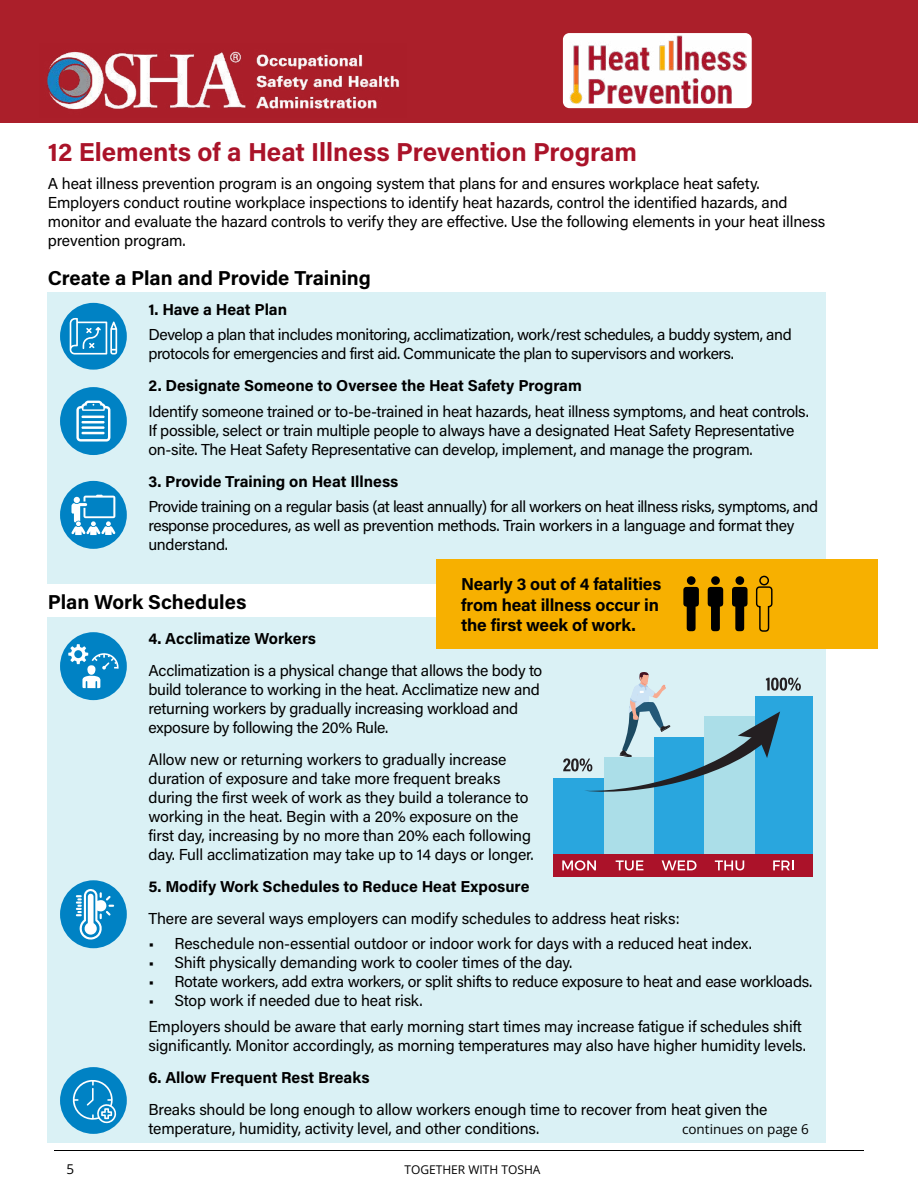
<style>
.page{position:relative;width:918px;height:1188px;background:#fff}
.page>*{position:absolute;margin:0;border:0;box-sizing:border-box;transform-origin:0 0}
.t1{font:700 25.95px "Acumin Pro";color:#aa1329}
.t2{font:700 20.1px "Acumin Pro";color:#000}
.t3{font:700 17.25px/20.7px "Acumin Pro";letter-spacing:-.01em;color:#000}
.t4{font:15.9px/19px "Acumin Pro";letter-spacing:-.015em;color:#000}
.t5{font:700 15.9px "Acumin Pro";color:#000}
.t6{font:13.5px "Open Sans";color:#000}
.t7{font:12px "Open Sans";color:#000}
</style>
<div class="page">
<div style="left:0;top:0;width:918px;height:122px;background:#ab1f2a"></div>
<div style="left:48px;top:618px;width:778px;height:525px;background:#daf1f5"></div>
<div style="left:60px;top:880px;width:67px;height:68px;background:#0082c4;border-radius:50%"></div>
<svg style="left:76px;top:889px;width:38px;height:51px"></svg>
<div style="left:60px;top:632px;width:67px;height:68px;background:#0082c4;border-radius:50%"></div>
<svg style="left:68px;top:644px;width:51px;height:44px"></svg>
<div style="left:60px;top:1067px;width:67px;height:67px;background:#0082c4;border-radius:50%"></div>
<svg style="left:72px;top:1080px;width:45px;height:44px"></svg>
<div style="left:554px;top:778px;width:50px;height:83px;background:#29a6de"></div>
<div style="left:604px;top:757px;width:50px;height:104px;background:#abdee8"></div>
<div style="left:654px;top:737px;width:51px;height:124px;background:#29a6de"></div>
<div style="left:705px;top:717px;width:50px;height:144px;background:#abdee8"></div>
<div style="left:755px;top:696px;width:58px;height:165px;background:#29a6de"></div>
<div style="left:554px;top:854px;width:259px;height:23px;background:#ab1229"></div>
<svg style="left:562px;top:860px;width:34px;height:10px"></svg>
<svg style="left:616px;top:860px;width:27px;height:10px"></svg>
<svg style="left:662px;top:860px;width:35px;height:10px"></svg>
<svg style="left:715px;top:860px;width:29px;height:10px"></svg>
<svg style="left:773px;top:860px;width:21px;height:10px"></svg>
<svg style="left:563px;top:672px;width:238px;height:120px"></svg>
<div style="left:48px;top:292px;width:778px;height:292px;background:#daf1f5"></div>
<div style="left:60px;top:303px;width:67px;height:67px;background:#0082c4;border-radius:50%"></div>
<svg style="left:70px;top:318px;width:47px;height:37px"></svg>
<div style="left:60px;top:481px;width:67px;height:68px;background:#0082c4;border-radius:50%"></div>
<svg style="left:71px;top:495px;width:44px;height:40px"></svg>
<div style="left:60px;top:387px;width:67px;height:68px;background:#0082c4;border-radius:50%"></div>
<svg style="left:76px;top:401px;width:34px;height:41px"></svg>
<hr style="left:81px;top:416px;width:24px;height:2px;background:#fff">
<hr style="left:81px;top:421px;width:24px;height:2px;background:#fff">
<hr style="left:81px;top:426px;width:24px;height:3px;background:#fff">
<hr style="left:81px;top:432px;width:24px;height:2px;background:#fff">
<div style="left:436px;top:559px;width:442px;height:90px;background:#f7b000"></div>
<svg style="left:683px;top:587px;width:16px;height:44px"></svg>
<svg style="left:732px;top:587px;width:16px;height:44px"></svg>
<svg style="left:708px;top:587px;width:15px;height:44px"></svg>
<svg style="left:755px;top:586px;width:18px;height:46px"></svg>
<div style="left:687px;top:576px;width:9px;height:9px;background:#000;border-radius:50%"></div>
<div style="left:711px;top:576px;width:9px;height:9px;background:#000;border-radius:50%"></div>
<div style="left:735px;top:576px;width:9px;height:9px;background:#000;border-radius:50%"></div>
<div style="left:759px;top:576px;width:10px;height:9px;border:1px solid #000;border-radius:50%"></div>
<img style="left:47px;top:51px;width:353px;height:59px">
<div style="left:563px;top:33px;width:189px;height:75px;background:#fff;border-radius:6px"></div>
<img style="left:569px;top:36px;width:177px;height:68px">
<hr style="left:54px;top:1150px;width:810px;height:1px;background:#000">
<h1 class="t1" style="left:48px;top:133px;width:591px">12 Elements of a Heat Illness Prevention Program</h1>
<p class="t4" style="left:48px;top:173px;width:779px">A heat illness prevention program is an ongoing system that plans for and ensures workplace heat safety.<br>Employers conduct routine workplace inspections to identify heat hazards, control the identified hazards, and monitor and evaluate the hazard controls to verify they are effective. Use the following elements in your heat illness prevention program.</p>
<p class="t2" style="left:48px;top:264px;width:325px">Create a Plan and Provide Training</p>
<p class="t5" style="left:148px;top:298px;width:140px">1. Have a Heat Plan</p>
<p class="t4" style="left:148px;top:324px;width:645px">Develop a plan that includes monitoring, acclimatization, work/rest schedules, a buddy system, and protocols for emergencies and first aid. Communicate the plan to supervisors and workers.</p>
<p class="t5" style="left:148px;top:374px;width:435px">2. Designate Someone to Oversee the Heat Safety Program</p>
<p class="t4" style="left:148px;top:401px;width:662px">Identify someone trained or to-be-trained in heat hazards, heat illness symptoms, and heat controls.<br>If possible, select or train multiple people to always have a designated Heat Safety Representative on-site. The Heat Safety Representative can develop, implement, and manage the program.</p>
<p class="t5" style="left:148px;top:470px;width:251px">3. Provide Training on Heat Illness</p>
<p class="t4" style="left:148px;top:496px;width:671px">Provide training on a regular basis (at least annually) for all workers on heat illness risks, symptoms, and response procedures, as well as prevention methods. Train workers in a language and format they understand.</p>
<p class="t3" style="left:461px;top:573px;width:202px">Nearly 3 out of 4 fatalities from heat illness occur in the first week of work.</p>
<p class="t2" style="left:48px;top:588px;width:200px">Plan Work Schedules</p>
<p class="t5" style="left:148px;top:627px;width:169px">4. Acclimatize Workers</p>
<p class="t4" style="left:148px;top:660px;width:395px">Acclimatization is a physical change that allows the body to build tolerance to working in the heat. Acclimatize new and returning workers by gradually increasing workload and exposure by following the 20% Rule.</p>
<p class="t4" style="left:148px;top:749px;width:387px">Allow new or returning workers to gradually increase duration of exposure and take more frequent breaks during the first week of work as they build a tolerance to working in the heat. Begin with a 20% exposure on the first day, increasing by no more than 20% each following day. Full acclimatization may take up to 14 days or longer.</p>
<p class="t5" style="left:148px;top:875px;width:383px">5. Modify Work Schedules to Reduce Heat Exposure</p>
<p class="t4" style="left:148px;top:908px;width:533px">There are several ways employers can modify schedules to address heat risks:</p>
<p class="t4" style="left:148px;top:934px;width:605px">• Reschedule non-essential outdoor or indoor work for days with a reduced heat index.</p>
<p class="t4" style="left:148px;top:953px;width:425px">• Shift physically demanding work to cooler times of the day.</p>
<p class="t4" style="left:148px;top:972px;width:665px">• Rotate workers, add extra workers, or split shifts to reduce exposure to heat and ease workloads.</p>
<p class="t4" style="left:148px;top:988px;width:655px;line-height:25.5px">• Stop work if needed due to heat risk.<br>Employers should be aware that early morning start times may increase fatigue if schedules shift</p>
<p class="t4" style="left:148px;top:1035px;width:659px">significantly. Monitor accordingly, as morning temperatures may also have higher humidity levels.</p>
<p class="t5" style="left:148px;top:1066px;width:223px">6. Allow Frequent Rest Breaks</p>
<p class="t4" style="left:148px;top:1099px;width:621px">Breaks should be long enough to allow workers enough time to recover from heat given the temperature, humidity, activity level, and other conditions.</p>
<p class="t6" style="left:682px;top:1120px;width:128px">continues on page 6</p>
<p class="t6" style="left:67px;top:1160px;width:9px">5</p>
<p class="t7" style="left:405px;top:1161px;width:137px">TOGETHER WITH TOSHA</p>
</div>
